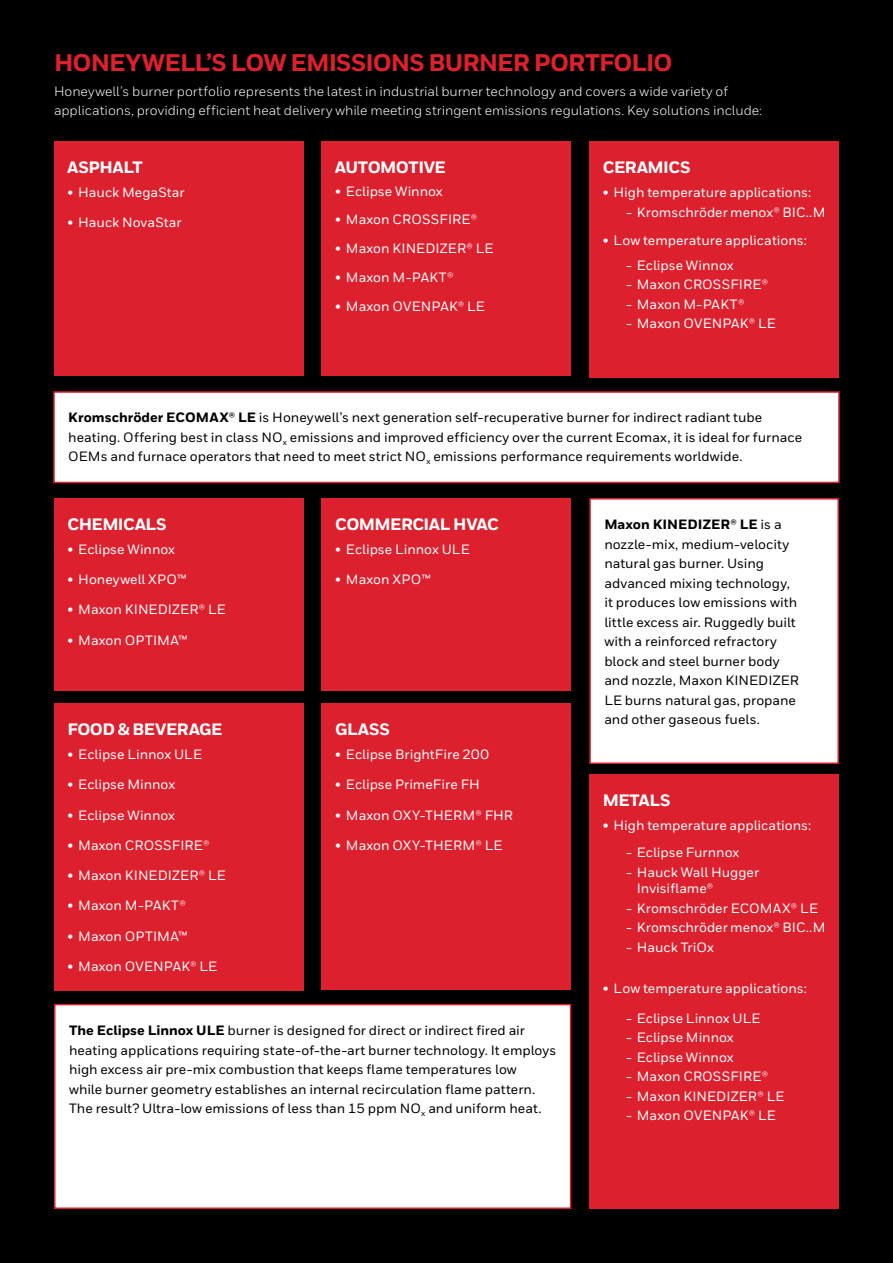
<style>
.page{position:relative;width:893px;height:1263px;background:#000}
.page>*{position:absolute;margin:0;border:0;box-sizing:border-box;transform-origin:0 0}
.t1{font:800 24px "Honeywell Sans";letter-spacing:-.04em;color:#dc202e}
.t2{font:800 16.5px "Honeywell Sans";letter-spacing:-.025em;color:#fff}
.t3{font:500 13.5px/19.5px "Honeywell Sans";color:#000}
.t4{font:500 13.5px/16.5px "Honeywell Sans";color:#fff}
.t5{font:13.5px/19.5px "Honeywell Sans";color:#fff}
.s1{font-weight:800}
</style>
<div class="page">
<div style="left:54px;top:141px;width:250px;height:234px;background:#dc202e"></div>
<div style="left:322px;top:141px;width:249px;height:234px;background:#dc202e"></div>
<div style="left:54px;top:498px;width:250px;height:192px;background:#dc202e"></div>
<div style="left:322px;top:703px;width:249px;height:287px;background:#dc202e"></div>
<div style="left:589px;top:774px;width:250px;height:435px;background:#dc202e"></div>
<div style="left:54px;top:703px;width:250px;height:288px;background:#dc202e"></div>
<div style="left:322px;top:498px;width:249px;height:192px;background:#dc202e"></div>
<div style="left:589px;top:141px;width:250px;height:237px;background:#dc202e"></div>
<div style="left:54px;top:392px;width:785px;height:90px;background:#fff"></div>
<div style="left:53px;top:391px;width:787px;height:92px;border:2px solid #dc202e"></div>
<div style="left:590px;top:499px;width:248px;height:264px;background:#fff"></div>
<div style="left:589px;top:498px;width:250px;height:266px;border:2px solid #dc202e"></div>
<div style="left:55px;top:1004px;width:516px;height:204px;background:#fff"></div>
<div style="left:54px;top:1004px;width:517px;height:205px;border:2px solid #dc202e"></div>
<h1 class="t1" style="left:54px;top:48px;width:620px">HONEYWELL’S LOW EMISSIONS BURNER PORTFOLIO</h1>
<p class="t5" style="left:54px;top:81px;width:710px">Honeywell’s burner portfolio represents the latest in industrial burner technology and covers a wide variety of applications, providing efficient heat delivery while meeting stringent emissions regulations. Key solutions include:</p>
<p class="t2" style="left:67px;top:157px;width:77px">ASPHALT</p>
<p class="t4" style="left:68px;top:184px;width:119px">• Hauck MegaStar</p>
<p class="t4" style="left:68px;top:215px;width:116px">• Hauck NovaStar</p>
<p class="t2" style="left:335px;top:157px;width:112px">AUTOMOTIVE</p>
<p class="t4" style="left:335px;top:183px;width:109px">• Eclipse Winnox</p>
<p class="t4" style="left:335px;top:212px;width:144px">• Maxon CROSSFIRE®</p>
<p class="t4" style="left:335px;top:240px;width:160px">• Maxon KINEDIZER® LE</p>
<p class="t4" style="left:335px;top:269px;width:120px">• Maxon M-PAKT®</p>
<p class="t4" style="left:335px;top:298px;width:151px">• Maxon OVENPAK® LE</p>
<p class="t2" style="left:603px;top:157px;width:89px">CERAMICS</p>
<p class="t4" style="left:603px;top:184px;width:210px">• High temperature applications:</p>
<p class="t4" style="left:626px;top:204px;width:201px">- Kromschröder menox® BIC..M</p>
<p class="t4" style="left:603px;top:232px;width:206px">• Low temperature applications:</p>
<p class="t4" style="left:626px;top:257px;width:109px">- Eclipse Winnox</p>
<p class="t4" style="left:626px;top:276px;width:144px">- Maxon CROSSFIRE®</p>
<p class="t4" style="left:626px;top:296px;width:120px">- Maxon M-PAKT®</p>
<p class="t4" style="left:626px;top:315px;width:151px">- Maxon OVENPAK® LE</p>
<p class="t3" style="left:68px;top:408px;width:735px"><span class="s1">Kromschröder ECOMAX® LE</span> is Honeywell’s next generation self-recuperative burner for indirect radiant tube heating. Offering best in class NO<sub>x</sub> emissions and improved efficiency over the current Ecomax, it is ideal for furnace<br>OEMs and furnace operators that need to meet strict NO<sub>x</sub> emissions performance requirements worldwide.</p>
<p class="t2" style="left:68px;top:514px;width:101px">CHEMICALS</p>
<p class="t4" style="left:68px;top:541px;width:109px">• Eclipse Winnox</p>
<p class="t4" style="left:68px;top:571px;width:120px">• Honeywell XPO™</p>
<p class="t4" style="left:68px;top:601px;width:160px">• Maxon KINEDIZER® LE</p>
<p class="t4" style="left:68px;top:632px;width:122px">• Maxon OPTIMA™</p>
<p class="t2" style="left:67px;top:719px;width:157px">FOOD &amp; BEVERAGE</p>
<p class="t4" style="left:68px;top:746px;width:136px">• Eclipse Linnox ULE</p>
<p class="t4" style="left:68px;top:777px;width:109px">• Eclipse Minnox</p>
<p class="t4" style="left:68px;top:807px;width:109px">• Eclipse Winnox</p>
<p class="t4" style="left:68px;top:837px;width:144px">• Maxon CROSSFIRE®</p>
<p class="t4" style="left:68px;top:867px;width:160px">• Maxon KINEDIZER® LE</p>
<p class="t4" style="left:68px;top:898px;width:120px">• Maxon M-PAKT®</p>
<p class="t4" style="left:68px;top:928px;width:122px">• Maxon OPTIMA™</p>
<p class="t4" style="left:68px;top:958px;width:151px">• Maxon OVENPAK® LE</p>
<p class="t2" style="left:335px;top:514px;width:165px">COMMERCIAL HVAC</p>
<p class="t4" style="left:335px;top:541px;width:136px">• Eclipse Linnox ULE</p>
<p class="t4" style="left:335px;top:571px;width:97px">• Maxon XPO™</p>
<p class="t2" style="left:335px;top:719px;width:56px">GLASS</p>
<p class="t4" style="left:335px;top:746px;width:155px">• Eclipse BrightFire 200</p>
<p class="t4" style="left:335px;top:777px;width:146px">• Eclipse PrimeFire FH</p>
<p class="t4" style="left:335px;top:807px;width:179px">• Maxon OXY-THERM® FHR</p>
<p class="t4" style="left:335px;top:837px;width:169px">• Maxon OXY-THERM® LE</p>
<p class="t3" style="left:69px;top:1021px;width:489px"><span class="s1">The Eclipse Linnox ULE</span> burner is designed for direct or indirect fired air heating applications requiring state-of-the-art burner technology. It employs high excess air pre-mix combustion that keeps flame temperatures low<br>while burner geometry establishes an internal recirculation flame pattern.<br>The result? Ultra-low emissions of less than 15 ppm NO<sub>x</sub> and uniform heat.</p>
<p class="t3" style="left:604px;top:515px;width:196px"><span class="s1">Maxon KINEDIZER® LE</span> is a nozzle-mix, medium-velocity natural gas burner. Using advanced mixing technology, it produces low emissions with little excess air. Ruggedly built with a reinforced refractory block and steel burner body and nozzle, Maxon KINEDIZER<br>LE burns natural gas, propane and other gaseous fuels.</p>
<p class="t2" style="left:603px;top:790px;width:69px">METALS</p>
<p class="t4" style="left:603px;top:817px;width:210px">• High temperature applications:</p>
<p class="t4" style="left:626px;top:845px;width:115px">- Eclipse Furnnox</p>
<p class="t4" style="left:637px;top:864px;width:124px;text-indent:-11px">- Hauck Wall Hugger<br>Invisiflame®</p>
<p class="t4" style="left:626px;top:900px;width:193px">- Kromschröder ECOMAX® LE</p>
<p class="t4" style="left:626px;top:920px;width:201px">- Kromschröder menox® BIC..M</p>
<p class="t4" style="left:626px;top:939px;width:89px">- Hauck TriOx</p>
<p class="t4" style="left:603px;top:980px;width:206px">• Low temperature applications:</p>
<p class="t4" style="left:626px;top:1010px;width:136px">- Eclipse Linnox ULE</p>
<p class="t4" style="left:626px;top:1030px;width:109px">- Eclipse Minnox</p>
<p class="t4" style="left:626px;top:1049px;width:109px">- Eclipse Winnox</p>
<p class="t4" style="left:626px;top:1069px;width:144px">- Maxon CROSSFIRE®</p>
<p class="t4" style="left:626px;top:1088px;width:160px">- Maxon KINEDIZER® LE</p>
<p class="t4" style="left:626px;top:1108px;width:151px">- Maxon OVENPAK® LE</p>
</div>
